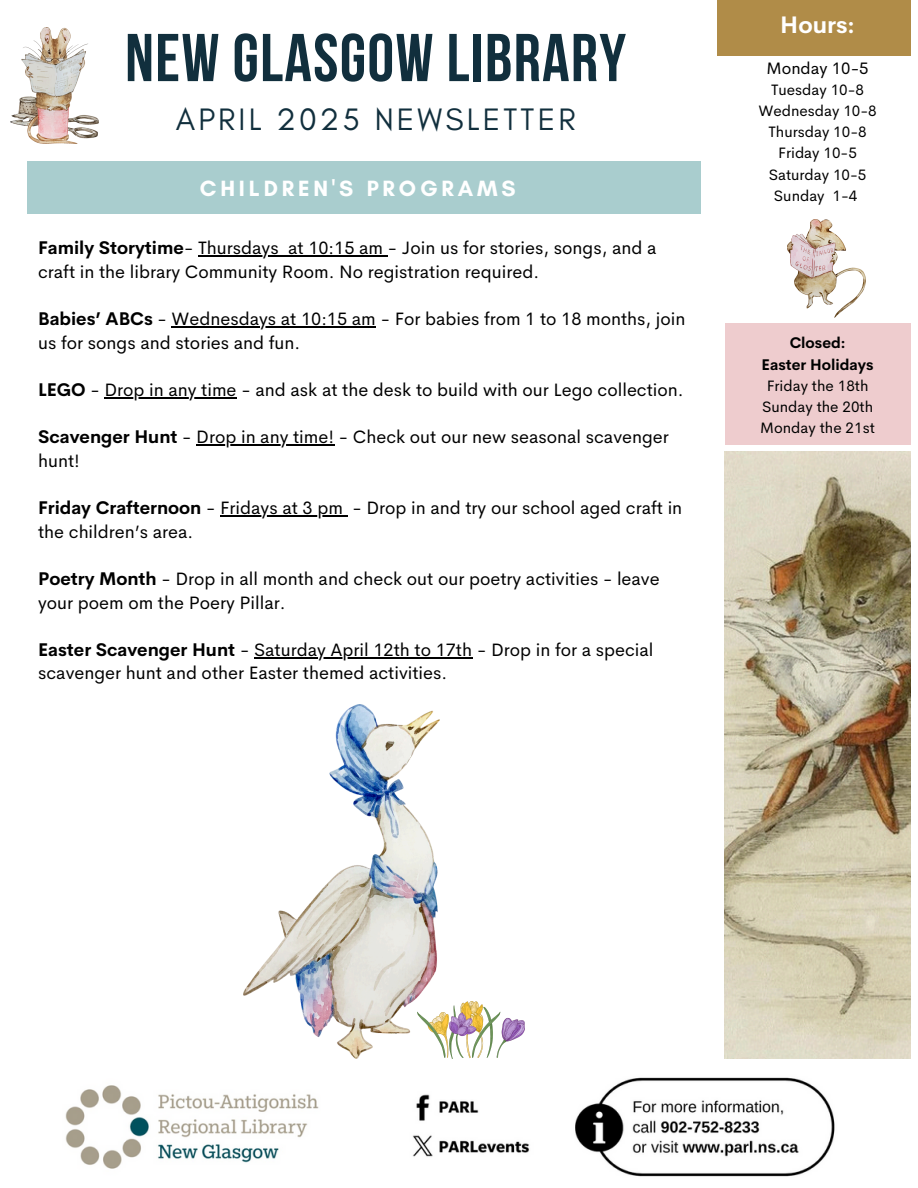
<style>
.page{position:relative;width:918px;height:1188px;background:#fff}
.page>*{position:absolute;margin:0;border:0;box-sizing:border-box;transform-origin:0 0}
.t1{font:700 67.5px "Bebas Neue";letter-spacing:.02em;color:#112f3d}
.t2{font:31.65px "Glacial Indifference";letter-spacing:.1em;color:#112f3d}
.t3{font:700 23.4px "Cerebri Sans";color:#fff}
.t4{font:700 22.5px "Glacial Indifference";letter-spacing:.17em;color:#fff}
.t5{font:18px "Cerebri Sans";color:#000}
.t6{font:16.65px "Cerebri Sans";color:#000}
.t7{font:15.15px "Cerebri Sans";color:#000}
.t8{font:700 15.15px "Cerebri Sans";color:#000}
.s1{font-weight:700}
</style>
<div class="page">
<div style="left:27px;top:161px;width:674px;height:53px;background:#a9cdce"></div>
<div style="left:717px;top:0;width:193px;height:55px;background:#b08c48"></div>
<img style="left:725px;top:451px;width:186px;height:608px">
<img style="left:65px;top:1077px;width:770px;height:100px">
<img style="left:11px;top:28px;width:88px;height:116px">
<div style="left:725px;top:324px;width:185px;height:121px;background:#eeccce"></div>
<img style="left:788px;top:219px;width:77px;height:98px">
<hr style="left:198px;top:255px;width:81px;height:1px;background:#000">
<hr style="left:288px;top:255px;width:100px;height:1px;background:#000">
<hr style="left:172px;top:326px;width:204px;height:1px;background:#000">
<hr style="left:105px;top:397px;width:132px;height:1px;background:#000">
<hr style="left:196px;top:444px;width:138px;height:1px;background:#000">
<hr style="left:220px;top:515px;width:123px;height:1px;background:#000">
<hr style="left:254px;top:657px;width:218px;height:1px;background:#000">
<img style="left:244px;top:705px;width:196px;height:354px">
<img style="left:418px;top:1001px;width:107px;height:58px">
<p class="t1" style="left:125px;top:30px;width:502px">NEW GLASGOW LIBRARY</p>
<p class="t2" style="left:176px;top:100px;width:401px">APRIL 2025 NEWSLETTER</p>
<p class="t4" style="left:200px;top:174px;width:317px">CHILDREN'S PROGRAMS</p>
<h4 class="t5" style="left:38px;top:236px;width:620px"><span class="s1">Family Storytime</span>- Thursdays at 10:15 am - Join us for stories, songs, and a</h4>
<p class="t5" style="left:38px;top:260px;width:503px">craft in the library Community Room. No registration required.</p>
<p class="t5" style="left:38px;top:307px;width:649px"><span class="s1">Babies’ ABCs</span> - Wednesdays at 10:15 am - For babies from 1 to 18 months, join</p>
<p class="t5" style="left:38px;top:331px;width:264px">us for songs and stories and fun.</p>
<p class="t5" style="left:38px;top:378px;width:647px"><span class="s1">LEGO</span> - Drop in any time - and ask at the desk to build with our Lego collection.</p>
<p class="t5" style="left:38px;top:425px;width:632px"><span class="s1">Scavenger Hunt</span> - Drop in any time! - Check out our new seasonal scavenger</p>
<p class="t5" style="left:38px;top:449px;width:43px">hunt!</p>
<p class="t5" style="left:38px;top:496px;width:646px"><span class="s1">Friday Crafternoon</span> - Fridays at 3 pm - Drop in and try our school aged craft in</p>
<p class="t5" style="left:38px;top:520px;width:157px">the children’s area.</p>
<p class="t5" style="left:38px;top:567px;width:623px"><span class="s1">Poetry Month</span> - Drop in all month and check out our poetry activities - leave</p>
<p class="t5" style="left:38px;top:591px;width:249px">your poem om the Poery Pillar.</p>
<p class="t5" style="left:38px;top:638px;width:617px"><span class="s1">Easter Scavenger Hunt</span> - Saturday April 12th to 17th - Drop in for a special</p>
<p class="t5" style="left:38px;top:661px;width:411px">scavenger hunt and other Easter themed activities.</p>
<p class="t3" style="left:780px;top:9px;width:76px">Hours:</p>
<p class="t6" style="left:767px;top:57px;width:104px">Monday 10-5</p>
<h1 class="t7" style="left:771px;top:80px;width:95px">Tuesday 10-8</h1>
<h2 class="t7" style="left:758px;top:101px;width:120px">Wednesday 10-8</h2>
<p class="t7" style="left:769px;top:122px;width:100px">Thursday 10-8</p>
<h3 class="t7" style="left:778px;top:143px;width:80px">Friday 10-5</h3>
<h5 class="t7" style="left:769px;top:164px;width:99px">Saturday 10-5</h5>
<h5 class="t7" style="left:774px;top:186px;width:85px">Sunday 1-4</h5>
<h5 class="t8" style="left:790px;top:333px;width:57px">Closed:</h5>
<h5 class="t8" style="left:762px;top:354px;width:113px">Easter Holidays</h5>
<h5 class="t7" style="left:767px;top:376px;width:103px">Friday the 18th</h5>
<h5 class="t7" style="left:762px;top:397px;width:113px">Sunday the 20th</h5>
<h5 class="t7" style="left:760px;top:418px;width:116px">Monday the 21st</h5>
</div>
